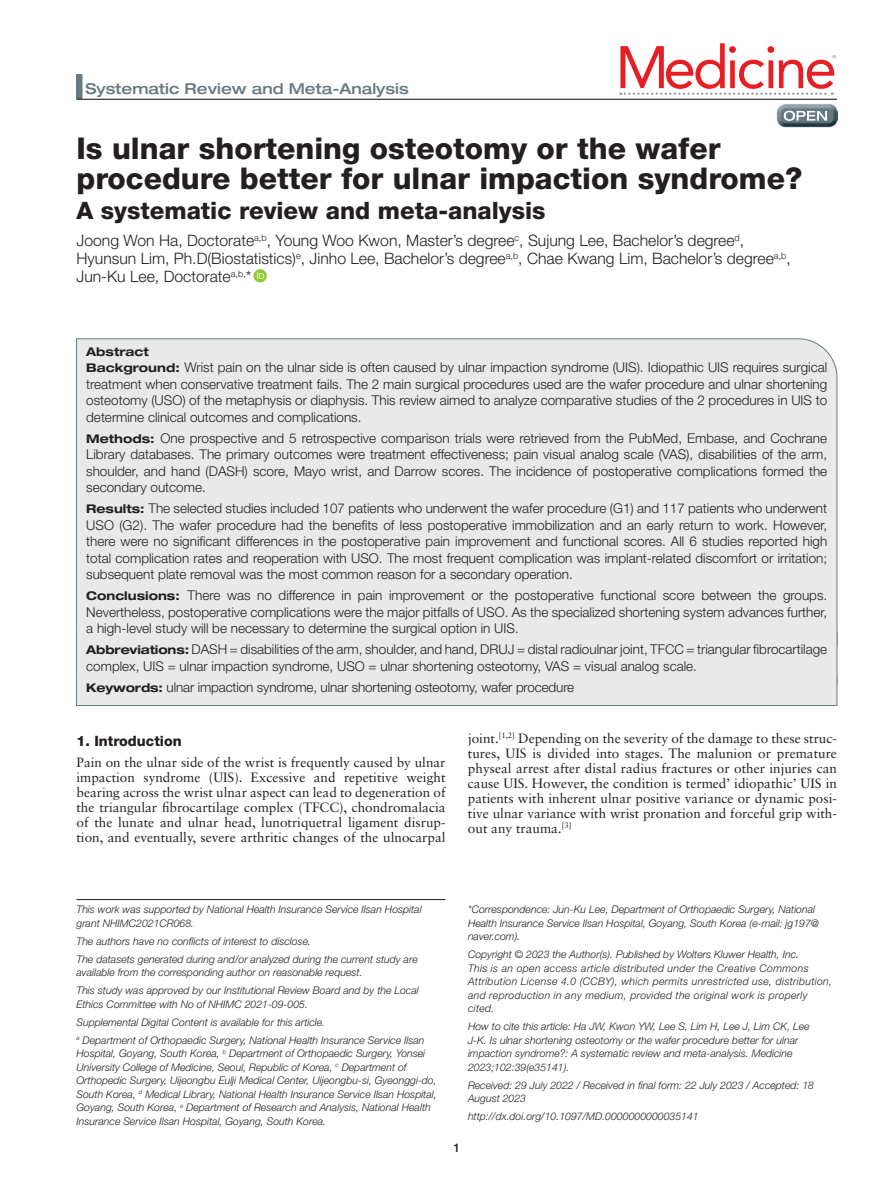
<style>
.page{position:relative;width:891px;height:1188px;background:#fff}
.page>*{position:absolute;margin:0;border:0;box-sizing:border-box;transform-origin:0 0}
.t1{font:59.4px "Avenir";letter-spacing:-.06em;color:#e71e24}
.t2{font:800 30px/30px "Helvetica Neue LT Std";color:#231f20}
.t3{font:800 24px "Helvetica Neue LT Std";color:#231f20}
.t4{font:300 15.75px/18px "Helvetica Neue LT Std";color:#231f20}
.t5{font:500 expanded 15px "Helvetica Neue LT Std";color:#667981}
.t6{font:800 14.25px "Helvetica Neue LT Std";color:#231f20}
.t7{font:300 13.5px/16.5px "Helvetica Neue LT Std";color:#231f20;text-align:justify}
.t8{font:13.5px/15px "Sabon LT Std";color:#231f20;text-align:justify}
.t9{font:700 expanded 12px "Helvetica Neue LT Std";color:#231f20}
.t10{font:500 12px "Helvetica Neue LT Std";color:#231f20}
.t11{font:italic 300 10.5px/13.5px "Helvetica Neue LT Std";color:#231f20}
.t12{font:italic 300 10.5px/13.5px "Helvetica Neue LT Std";letter-spacing:.03em;color:#231f20}
.t13{font:500 10.35px "Akzidenz Grotesk BE";color:#909295}
.s1{font-weight:700;font-stretch:expanded;font-size:12px}
</style>
<div class="page">
<div style="left:76px;top:74px;width:6px;height:25px;background:#677981"></div>
<hr style="left:76px;top:99px;width:761px;height:1px;background:#231f20">
<img style="left:776px;top:104px;width:61px;height:24px">
<svg style="left:784px;top:111px;width:43px;height:10px"></svg>
<svg style="left:620px;top:93px;width:213px;height:2px"></svg>
<div style="left:76px;top:338px;width:762px;height:309px;background:#e9e9e9"></div>
<div style="left:76px;top:631px;width:761px;height:54px;background:#e9e9e9"></div>
<div style="left:76px;top:676px;width:761px;height:30px;background:#e9e9e9"></div>
<div style="left:76px;top:676px;width:761px;height:30px;border:1px solid #677981"></div>
<svg style="left:253px;top:269px;width:14px;height:13px"></svg>
<svg style="left:257px;top:272px;width:7px;height:7px"></svg>
<hr style="left:76px;top:899px;width:370px;height:1px;background:#231f20">
<p class="t5" style="left:86px;top:80px;width:325px">Systematic Review and Meta-Analysis</p>
<h1 class="t1" style="left:615px;top:33px;width:223px">Medicine</h1>
<p class="t13" style="left:832px;top:52px;width:6px">®</p>
<h2 class="t2" style="left:76px;top:134px;width:727px">Is ulnar shortening osteotomy or the wafer procedure better for ulnar impaction syndrome?</h2>
<h3 class="t3" style="left:76px;top:197px;width:471px">A systematic review and meta-analysis</h3>
<p class="t4" style="left:76px;top:231px;width:716px">Joong Won Ha, Doctorate<sup>a,b</sup>, Young Woo Kwon, Master’s degree<sup>c</sup>, Sujung Lee, Bachelor’s degree<sup>d</sup>,<br>Hyunsun Lim, Ph.D(Biostatistics)<sup>e</sup>, Jinho Lee, Bachelor’s degree<sup>a,b</sup>, Chae Kwang Lim, Bachelor’s degree<sup>a,b</sup>,<br>Jun-Ku Lee, Doctorate<sup>a,b,</sup>*</p>
<p class="t9" style="left:86px;top:344px;width:64px">Abstract</p>
<p class="t7" style="left:86px;top:359px;width:743px"><span class="s1">Background:</span> Wrist pain on the ulnar side is often caused by ulnar impaction syndrome (UIS). Idiopathic UIS requires surgical treatment when conservative treatment fails. The 2 main surgical procedures used are the wafer procedure and ulnar shortening osteotomy (USO) of the metaphysis or diaphysis. This review aimed to analyze comparative studies of the 2 procedures in UIS to determine clinical outcomes and complications.</p>
<p class="t7" style="left:86px;top:430px;width:743px"><span class="s1">Methods:</span> One prospective and 5 retrospective comparison trials were retrieved from the PubMed, Embase, and Cochrane Library databases. The primary outcomes were treatment effectiveness; pain visual analog scale (VAS), disabilities of the arm, shoulder, and hand (DASH) score, Mayo wrist, and Darrow scores. The incidence of postoperative complications formed the secondary outcome.</p>
<p class="t7" style="left:86px;top:500px;width:743px"><span class="s1">Results:</span> The selected studies included 107 patients who underwent the wafer procedure (G1) and 117 patients who underwent USO (G2). The wafer procedure had the benefits of less postoperative immobilization and an early return to work. However, there were no significant differences in the postoperative pain improvement and functional scores. All 6 studies reported high total complication rates and reoperation with USO. The most frequent complication was implant-related discomfort or irritation; subsequent plate removal was the most common reason for a secondary operation.</p>
<p class="t7" style="left:86px;top:587px;width:743px"><span class="s1">Conclusions:</span> There was no difference in pain improvement or the postoperative functional score between the groups.<br>Nevertheless, postoperative complications were the major pitfalls of USO. As the specialized shortening system advances further, a high-level study will be necessary to determine the surgical option in UIS.</p>
<p class="t7" style="left:86px;top:641px;width:743px"><span class="s1">Abbreviations:</span> DASH = disabilities of the arm, shoulder, and hand, DRUJ = distal radioulnar joint, TFCC = triangular fibrocartilage complex, UIS = ulnar impaction syndrome, USO = ulnar shortening osteotomy, VAS = visual analog scale.</p>
<p class="t7" style="left:86px;top:679px;width:490px"><span class="s1">Keywords:</span> ulnar impaction syndrome, ulnar shortening osteotomy, wafer procedure</p>
<p class="t6" style="left:76px;top:732px;width:107px">1. Introduction</p>
<p class="t8" style="left:76px;top:755px;width:371px">Pain on the ulnar side of the wrist is frequently caused by ulnar impaction syndrome (UIS). Excessive and repetitive weight bearing across the wrist ulnar aspect can lead to degeneration of the triangular fibrocartilage complex (TFCC), chondromalacia of the lunate and ulnar head, lunotriquetral ligament disrup&shy;tion, and eventually, severe arthritic changes of the ulnocarpal</p>
<p class="t8" style="left:468px;top:731px;width:371px">joint.<sup>[1,2]</sup> Depending on the severity of the damage to these struc&shy;tures, UIS is divided into stages. The malunion or premature physeal arrest after distal radius fractures or other injuries can cause UIS. However, the condition is termed’ idiopathic’ UIS in patients with inherent ulnar positive variance or dynamic posi&shy;tive ulnar variance with wrist pronation and forceful grip with&shy;out any trauma.<sup>[3]</sup></p>
<p class="t11" style="left:76px;top:903px;width:347px">This work was supported by National Health Insurance Service Ilsan Hospital grant NHIMC2021CR068.</p>
<p class="t11" style="left:76px;top:932px;width:343px;line-height:18px">The authors have no conflicts of interest to disclose.<br>The datasets generated during and/or analyzed during the current study are</p>
<p class="t11" style="left:76px;top:964px;width:344px;line-height:18px">available from the corresponding author on reasonable request.<br>This study was approved by our Institutional Review Board and by the Local</p>
<p class="t11" style="left:76px;top:995px;width:350px;line-height:18px">Ethics Committee with No of NHIMC 2021-09-005.<br>Supplemental Digital Content is available for this article.<br><sup>a</sup> Department of Orthopaedic Surgery, National Health Insurance Service Ilsan</p>
<p class="t11" style="left:76px;top:1047px;width:362px">Hospital, Goyang, South Korea, <sup>b</sup> Department of Orthopaedic Surgery, Yonsei University College of Medicine, Seoul, Republic of Korea, <sup>c</sup> Department of Orthopedic Surgery, Uijeongbu Eulji Medical Center, Uijeongbu-si, Gyeonggi-do, South Korea, <sup>d</sup> Medical Library, National Health Insurance Service Ilsan Hospital, Goyang, South Korea, <sup>e</sup> Department of Research and Analysis, National Health Insurance Service Ilsan Hospital, Goyang, South Korea.</p>
<p class="t10" style="left:453px;top:1140px;width:8px">1</p>
<p class="t11" style="left:468px;top:903px;width:353px">*Correspondence: Jun-Ku Lee, Department of Orthopaedic Surgery, National<br>Health Insurance Service Ilsan Hospital, Goyang, South Korea (e-mail: jg197@ naver.com).</p>
<p class="t12" style="left:468px;top:948px;width:366px">Copyright © 2023 the Author(s). Published by Wolters Kluwer Health, Inc.<br>This is an open access article distributed under the Creative Commons Attribution License 4.0 (CCBY), which permits unrestricted use, distribution, and reproduction in any medium, provided the original work is properly cited.</p>
<p class="t11" style="left:468px;top:1020px;width:343px">How to cite this article: Ha JW, Kwon YW, Lee S, Lim H, Lee J, Lim CK, Lee J-K. Is ulnar shortening osteotomy or the wafer procedure better for ulnar impaction syndrome?: A systematic review and meta-analysis. Medicine 2023;102:39(e35141).</p>
<p class="t11" style="left:468px;top:1078px;width:348px">Received: 29 July 2022 / Received in final form: 22 July 2023 / Accepted: 18<br>August 2023</p>
<p class="t11" style="left:468px;top:1110px;width:232px">http://dx.doi.org/10.1097/MD.0000000000035141</p>
</div>
